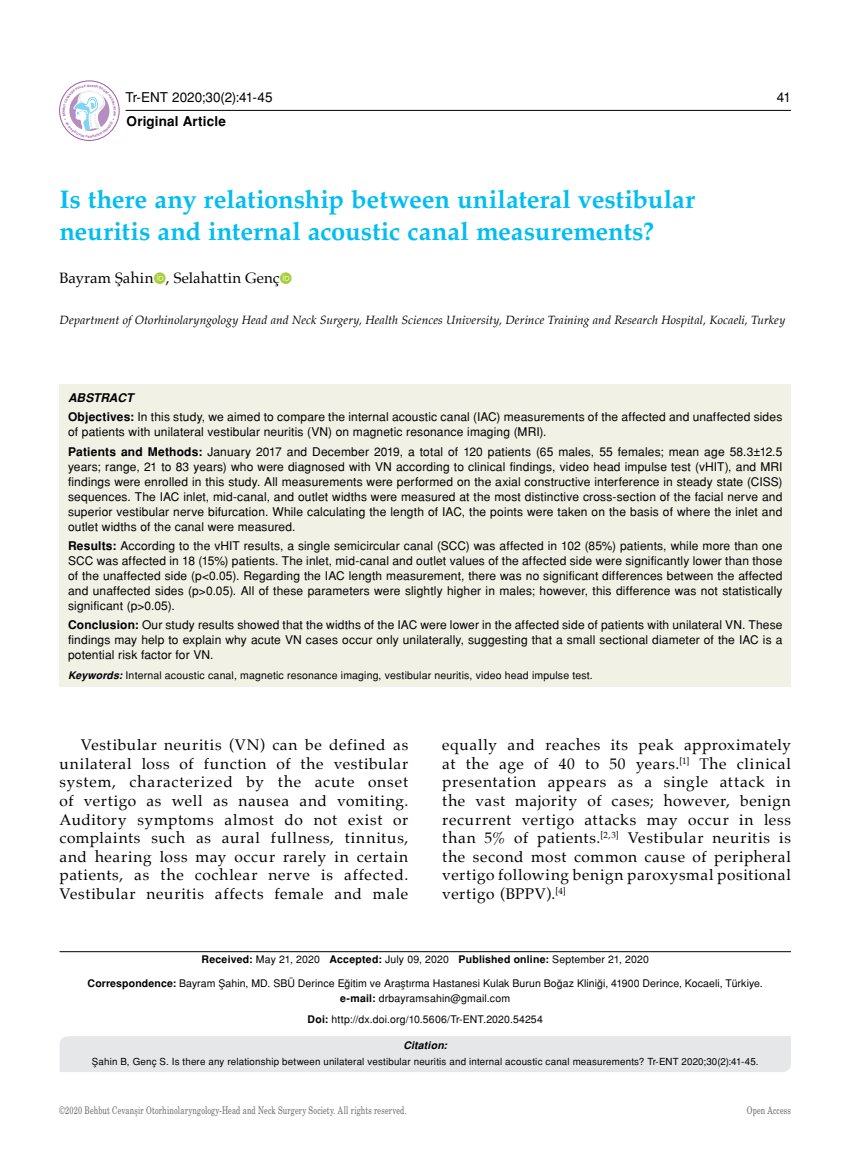
<style>
.page{position:relative;width:859px;height:1170px;background:#fff}
.page>*{position:absolute;margin:0;border:0;box-sizing:border-box;transform-origin:0 0}
.t1{font:700 25.5px/31.5px "Palatino";color:#00bdf2}
.t2{font:15.45px/18.6px "Palatino";letter-spacing:.045em;color:#000;text-align:justify}
.t3{font:15px "Palatino";letter-spacing:.01em;color:#000}
.t4{font:13.5px "Helvetica Normal Tr";color:#000}
.t5{font:700 13.5px "Helvetica Tr";letter-spacing:.01em;color:#000}
.t6{font:12px/15px "Helvetica Normal Tr";letter-spacing:.01em;color:#000;text-align:justify}
.t7{font:italic 12px "Palatino";letter-spacing:.005em;color:#000}
.t8{font:12px "Helvetica Bold Italic Tr";letter-spacing:-.01em;color:#000}
.t9{font:10.5px/15.6px "Helvetica Normal Tr";letter-spacing:.015em;color:#000;text-align:center}
.t10{font:10.5px "Madison Tr";letter-spacing:.015em;color:#6d6e71}
.t11{font:10.5px "Helvetica Bold Italic Tr";letter-spacing:.02em;color:#000}
.t12{font:9.75px "Helvetica Normal Tr";letter-spacing:.02em;color:#000}
.s1{font-family:"Helvetica Tr";font-weight:700}
.s2{font-family:"Helvetica Bold Italic Tr"}
</style>
<div class="page">
<hr style="left:126px;top:110px;width:665px;height:1px;background:#000">
<div style="left:60px;top:81px;width:59px;height:59px;border:1px solid #9b5ba4;border-radius:50%"></div>
<div style="left:60px;top:385px;width:731px;height:302px;background:#f1f1e6"></div>
<hr style="left:60px;top:951px;width:731px;height:1px;background:#000">
<div style="left:60px;top:1036px;width:731px;height:35px;background:#e6e7e8"></div>
<svg style="left:63px;top:84px;width:53px;height:53px"></svg>
<p class="t4" style="left:126px;top:89px;width:148px">Tr-ENT 2020;30(2):41-45</p>
<p class="t4" style="left:777px;top:89px;width:16px">41</p>
<p class="t5" style="left:127px;top:113px;width:101px">Original Article</p>
<h1 class="t1" style="left:60px;top:183px;width:637px">Is there any relationship between unilateral vestibular neuritis and internal acoustic canal measurements?</h1>
<p class="t3" style="left:60px;top:265px;width:221px">Bayram Şahin , Selahattin Genç</p>
<p class="t7" style="left:60px;top:310px;width:727px">Department of Otorhinolaryngology Head and Neck Surgery, Health Sciences University, Derince Training and Research Hospital, Kocaeli, Turkey</p>
<p class="t8" style="left:68px;top:390px;width:67px">ABSTRACT</p>
<p class="t6" style="left:68px;top:409px;width:716px"><span class="s1">Objectives:</span> In this study, we aimed to compare the internal acoustic canal (IAC) measurements of the affected and unaffected sides of patients with unilateral vestibular neuritis (VN) on magnetic resonance imaging (MRI).</p>
<p class="t6" style="left:68px;top:444px;width:716px"><span class="s1">Patients and Methods:</span> January 2017 and December 2019, a total of 120 patients (65 males, 55 females; mean age 58.3±12.5 years; range, 21 to 83 years) who were diagnosed with VN according to clinical findings, video head impulse test (vHIT), and MRI findings were enrolled in this study. All measurements were performed on the axial constructive interference in steady state (CISS) sequences. The IAC inlet, mid-canal, and outlet widths were measured at the most distinctive cross-section of the facial nerve and superior vestibular nerve bifurcation. While calculating the length of IAC, the points were taken on the basis of where the inlet and outlet widths of the canal were measured.</p>
<p class="t6" style="left:68px;top:538px;width:716px"><span class="s1">Results:</span> According to the vHIT results, a single semicircular canal (SCC) was affected in 102 (85%) patients, while more than one SCC was affected in 18 (15%) patients. The inlet, mid-canal and outlet values of the affected side were significantly lower than those of the unaffected side (p&lt;0.05). Regarding the IAC length measurement, there was no significant differences between the affected and unaffected sides (p&gt;0.05). All of these parameters were slightly higher in males; however, this difference was not statistically significant (p&gt;0.05).</p>
<p class="t6" style="left:68px;top:617px;width:716px"><span class="s1">Conclusion:</span> Our study results showed that the widths of the IAC were lower in the affected side of patients with unilateral VN. These findings may help to explain why acute VN cases occur only unilaterally, suggesting that a small sectional diameter of the IAC is a potential risk factor for VN.</p>
<p class="t9" style="left:68px;top:667px;width:526px"><span class="s2">Keywords:</span> Internal acoustic canal, magnetic resonance imaging, vestibular neuritis, video head impulse test.</p>
<p class="t2" style="left:60px;top:735px;width:350px;text-indent:21px">Vestibular neuritis (VN) can be defined as unilateral loss of function of the vestibular system, characterized by the acute onset of vertigo as well as nausea and vomiting.<br>Auditory symptoms almost do not exist or complaints such as aural fullness, tinnitus, and hearing loss may occur rarely in certain patients, as the cochlear nerve is affected.<br>Vestibular neuritis affects female and male</p>
<p class="t2" style="left:442px;top:735px;width:350px">equally and reaches its peak approximately at the age of 40 to 50 years.<sup>[1]</sup> The clinical presentation appears as a single attack in the vast majority of cases; however, benign recurrent vertigo attacks may occur in less than 5% of patients.<sup>[2,3]</sup> Vestibular neuritis is the second most common cause of peripheral vertigo following benign paroxysmal positional vertigo (BPPV).<sup>[4]</sup></p>
<p class="t9" style="left:201px;top:951px;width:449px"><span class="s1">Received:</span> May 21, 2020 <span class="s1">Accepted:</span> July 09, 2020 <span class="s1">Published online:</span> September 21, 2020</p>
<p class="t9" style="left:88px;top:974px;width:677px"><span class="s1">Correspondence:</span> Bayram Şahin, MD. SBÜ Derince Eğitim ve Araştırma Hastanesi Kulak Burun Boğaz Kliniği, 41900 Derince, Kocaeli, Türkiye. <span class="s1">e-mail:</span> drbayramsahin@gmail.com</p>
<p class="t9" style="left:308px;top:1011px;width:237px"><span class="s1">Doi:</span> http://dx.doi.org/10.5606/Tr-ENT.2020.54254</p>
<p class="t11" style="left:403px;top:1039px;width:45px">Citation:</p>
<p class="t12" style="left:92px;top:1056px;width:668px">Şahin B, Genç S. Is there any relationship between unilateral vestibular neuritis and internal acoustic canal measurements? Tr-ENT 2020;30(2):41-45.</p>
<p class="t10" style="left:60px;top:1103px;width:349px">©2020 Behbut Cevanşir Otorhinolaryngology-Head and Neck Surgery Society. All rights reserved.</p>
<p class="t10" style="left:747px;top:1103px;width:46px">Open Access</p>
</div>
